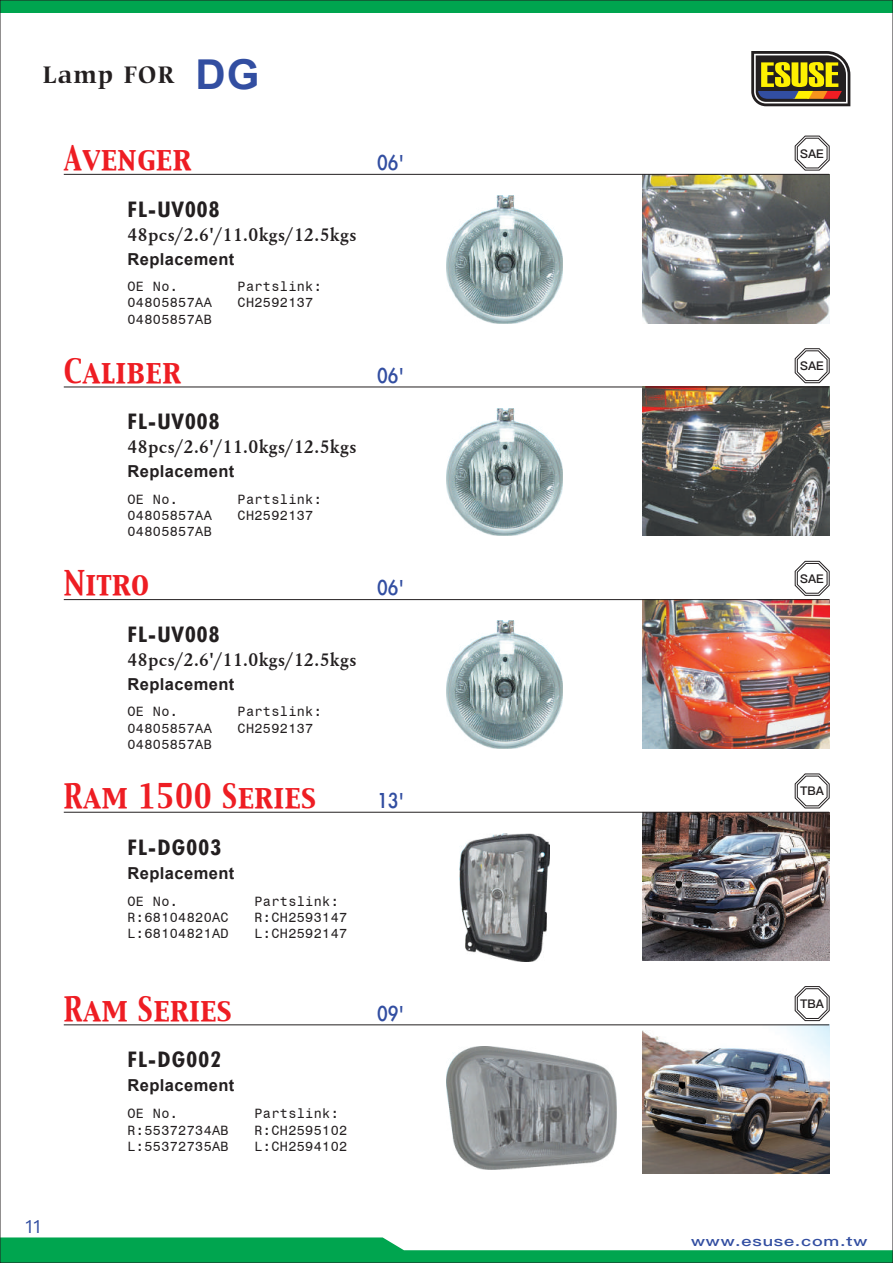
<style>
.page{position:relative;width:893px;height:1263px;background:#fff}
.page>*{position:absolute;margin:0;border:0;box-sizing:border-box;transform-origin:0 0}
.t1{font:29.7px "Capitals";letter-spacing:.025em;color:#ee1d23;scale:.91 1}
.t2{font:700 25.5px "Carmina BT";letter-spacing:.05em;color:#231f20;scale:.94 1}
.t3{font:24.75px "Li Gothic Med";letter-spacing:.025em;color:#324ea1;scale:.87 1}
.t4{font:700 condensed 21.45px "Futura BT";letter-spacing:.05em;color:#231f20;scale:1.14 1}
.t5{font:700 19.5px "Hehen Heb T";letter-spacing:.025em;color:#231f20}
.t6{font:18px "Ping Fang TC";color:#324ea1}
.t7{font:700 16.5px "Arial";letter-spacing:.025em;color:#231f20}
.t8{font:13.5px "Monospace 821 BT";letter-spacing:.025em;color:#231f20}
.t9{font:500 13.5px "Ping Fang TC";letter-spacing:.05em;color:#324ea1;scale:1.33 1}
.t10{font:600 12px "Ping Fang TC";color:#231f20}
.s1{font-family:"Arial";font-size:41.1px;color:#324ea1}
</style>
<div class="page">
<svg style="left:751px;top:51px;width:99px;height:55px;background:#7e7437"></svg>
<img style="left:642px;top:1025px;width:187px;height:149px">
<img style="left:446px;top:1046px;width:171px;height:123px">
<img style="left:642px;top:813px;width:187px;height:148px">
<img style="left:460px;top:833px;width:89px;height:128px">
<img style="left:642px;top:600px;width:187px;height:148px">
<img style="left:446px;top:621px;width:116px;height:127px">
<img style="left:642px;top:388px;width:187px;height:148px">
<img style="left:446px;top:408px;width:116px;height:128px">
<img style="left:642px;top:175px;width:187px;height:148px">
<img style="left:446px;top:196px;width:116px;height:127px">
<div style="left:0;top:0;width:893px;height:13px;background:#00a54f"></div>
<svg style="left:2px;top:1237px;width:889px;height:24px"></svg>
<hr style="left:64px;top:174px;width:765px;height:1px;background:#231f20">
<svg style="left:794px;top:135px;width:36px;height:36px"></svg>
<hr style="left:64px;top:387px;width:765px;height:1px;background:#231f20">
<svg style="left:794px;top:348px;width:36px;height:36px"></svg>
<hr style="left:64px;top:599px;width:765px;height:1px;background:#231f20">
<svg style="left:794px;top:561px;width:36px;height:35px"></svg>
<hr style="left:64px;top:812px;width:765px;height:1px;background:#231f20">
<svg style="left:794px;top:773px;width:36px;height:36px"></svg>
<hr style="left:64px;top:1024px;width:765px;height:1px;background:#231f20">
<svg style="left:794px;top:986px;width:36px;height:36px"></svg>
<h2 class="t2" style="left:42px;top:60px;width:233px">Lamp FOR <span class="s1">DG</span></h2>
<h1 class="t1" style="left:64px;top:138px;width:142px">Avenger</h1>
<h3 class="t4" style="left:128px;top:196px;width:82px">FL-UV008</h3>
<h3 class="t5" style="left:128px;top:222px;width:230px">48pcs/2.6'/11.0kgs/12.5kgs</h3>
<p class="t7" style="left:128px;top:248px;width:108px">Replacement</p>
<p class="t8" style="left:128px;top:278px;width:52px">OE No.</p>
<p class="t8" style="left:238px;top:278px;width:86px">Partslink:</p>
<p class="t8" style="left:128px;top:294px;width:86px">04805857AA</p>
<p class="t8" style="left:238px;top:294px;width:77px">CH2592137</p>
<p class="t8" style="left:128px;top:311px;width:86px">04805857AB</p>
<h1 class="t1" style="left:64px;top:350px;width:130px">Caliber</h1>
<h3 class="t4" style="left:128px;top:409px;width:82px">FL-UV008</h3>
<h3 class="t5" style="left:128px;top:434px;width:230px">48pcs/2.6'/11.0kgs/12.5kgs</h3>
<p class="t7" style="left:128px;top:461px;width:108px">Replacement</p>
<p class="t8" style="left:128px;top:491px;width:52px">OE No.</p>
<p class="t8" style="left:238px;top:491px;width:86px">Partslink:</p>
<p class="t8" style="left:128px;top:507px;width:86px">04805857AA</p>
<p class="t8" style="left:238px;top:507px;width:77px">CH2592137</p>
<p class="t8" style="left:128px;top:523px;width:86px">04805857AB</p>
<h1 class="t1" style="left:64px;top:563px;width:96px">Nitro</h1>
<h3 class="t4" style="left:128px;top:621px;width:82px">FL-UV008</h3>
<h3 class="t5" style="left:128px;top:647px;width:230px">48pcs/2.6'/11.0kgs/12.5kgs</h3>
<p class="t7" style="left:128px;top:673px;width:108px">Replacement</p>
<p class="t8" style="left:128px;top:703px;width:52px">OE No.</p>
<p class="t8" style="left:238px;top:703px;width:86px">Partslink:</p>
<p class="t8" style="left:128px;top:720px;width:86px">04805857AA</p>
<p class="t8" style="left:238px;top:720px;width:77px">CH2592137</p>
<p class="t8" style="left:128px;top:736px;width:86px">04805857AB</p>
<h1 class="t1" style="left:64px;top:776px;width:279px">Ram 1500 Series</h1>
<h3 class="t4" style="left:128px;top:834px;width:84px">FL-DG003</h3>
<p class="t7" style="left:128px;top:862px;width:108px">Replacement</p>
<p class="t8" style="left:128px;top:893px;width:52px">OE No.</p>
<p class="t8" style="left:254px;top:893px;width:86px">Partslink:</p>
<p class="t8" style="left:128px;top:909px;width:103px">R:68104820AC</p>
<p class="t8" style="left:254px;top:909px;width:94px">R:CH2593147</p>
<p class="t8" style="left:128px;top:925px;width:103px">L:68104821AD</p>
<p class="t8" style="left:254px;top:925px;width:94px">L:CH2592147</p>
<h3 class="t3" style="left:378px;top:150px;width:32px">06'</h3>
<h3 class="t3" style="left:378px;top:362px;width:32px">06'</h3>
<h3 class="t3" style="left:378px;top:575px;width:32px">06'</h3>
<h3 class="t3" style="left:378px;top:787px;width:32px">13'</h3>
<h1 class="t1" style="left:64px;top:988px;width:186px">Ram Series</h1>
<h3 class="t4" style="left:128px;top:1047px;width:84px">FL-DG002</h3>
<p class="t7" style="left:128px;top:1074px;width:108px">Replacement</p>
<p class="t8" style="left:128px;top:1105px;width:52px">OE No.</p>
<p class="t8" style="left:254px;top:1105px;width:86px">Partslink:</p>
<p class="t8" style="left:128px;top:1121px;width:103px">R:55372734AB</p>
<p class="t8" style="left:254px;top:1121px;width:94px">R:CH2595102</p>
<p class="t8" style="left:128px;top:1138px;width:103px">L:55372735AB</p>
<p class="t8" style="left:254px;top:1138px;width:94px">L:CH2594102</p>
<h3 class="t3" style="left:378px;top:1000px;width:32px">09'</h3>
<h3 class="t6" style="left:26px;top:1216px;width:17px">11</h3>
<p class="t10" style="left:800px;top:146px;width:25px">SAE</p>
<p class="t10" style="left:800px;top:359px;width:25px">SAE</p>
<p class="t10" style="left:800px;top:571px;width:25px">SAE</p>
<p class="t10" style="left:800px;top:784px;width:25px">TBA</p>
<p class="t10" style="left:800px;top:996px;width:25px">TBA</p>
<p class="t9" style="left:691px;top:1233px;width:134px">www.esuse.com.tw</p>
</div>
